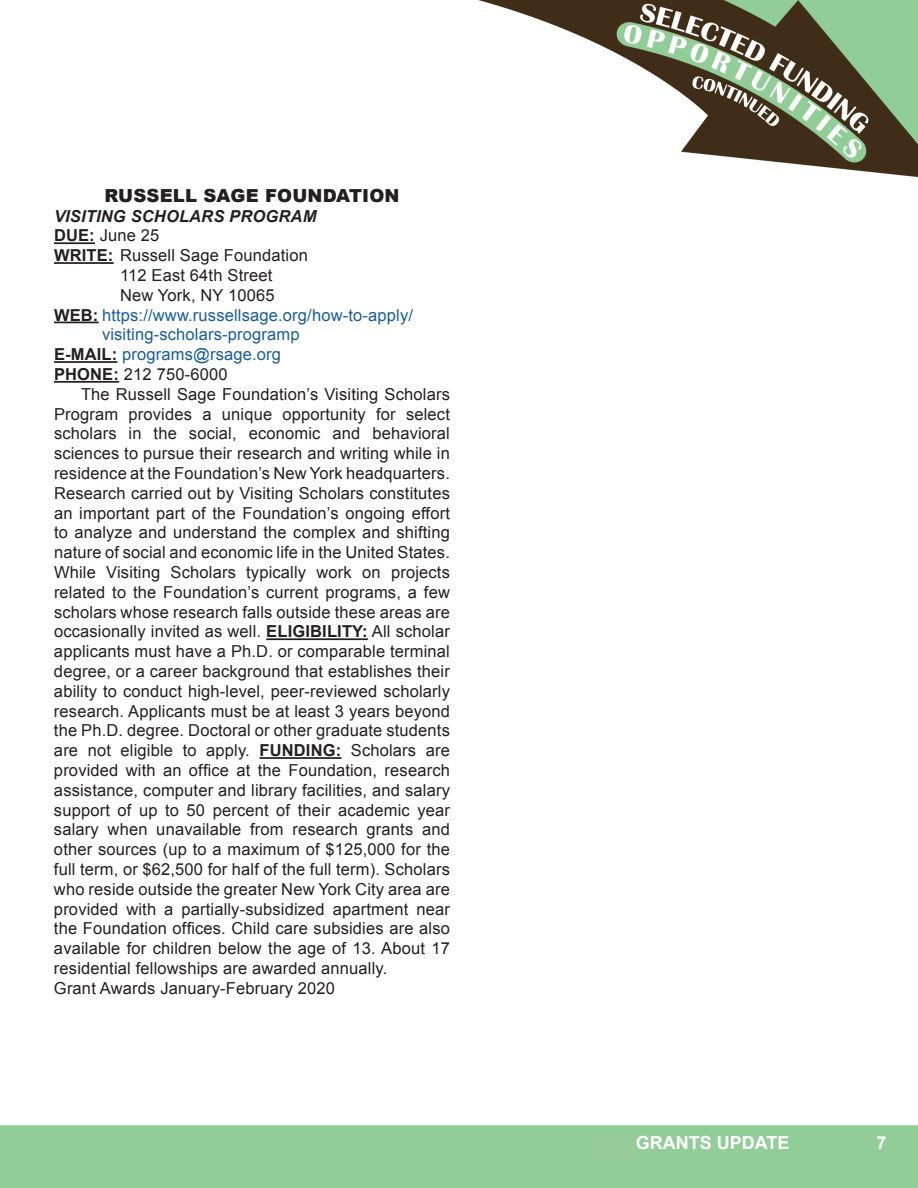
<style>
.page{position:relative;width:918px;height:1188px;background:#fff}
.page>*{position:absolute;margin:0;border:0;box-sizing:border-box;transform-origin:0 0}
.t1{font:900 18px "Arial";letter-spacing:.01em;color:#231f20}
.t2{font:700 18px "Arial";color:#fff}
.t3{font:16.5px "Arial";letter-spacing:.01em;color:#231f20}
.t4{font:16.5px "Arial";letter-spacing:.01em;color:#175d9e}
.t5{font:italic 700 16.5px "Arial";letter-spacing:.01em;color:#231f20}
.s1{font-weight:700}
.s2{font-weight:700;color:#231f20}
</style>
<div class="page">
<img style="left:0;top:0;width:918px;height:1188px">
<div style="left:594px;top:1135px;width:41px;height:24px;background:#97cc99"></div>
<div style="left:593px;top:1135px;width:43px;height:24px;border:2px solid #97cc99"></div>
<hr style="left:54px;top:242px;width:41px;height:2px;background:#231f20">
<hr style="left:54px;top:262px;width:60px;height:2px;background:#231f20">
<hr style="left:54px;top:322px;width:45px;height:1px;background:#231f20">
<hr style="left:54px;top:361px;width:63px;height:2px;background:#231f20">
<hr style="left:54px;top:381px;width:65px;height:2px;background:#231f20">
<hr style="left:266px;top:638px;width:102px;height:2px;background:#231f20">
<hr style="left:259px;top:757px;width:82px;height:2px;background:#231f20">
<p class="t1" style="left:104px;top:182px;width:297px">RUSSELL SAGE FOUNDATION</p>
<p class="t5" style="left:54px;top:207px;width:264px">VISITING SCHOLARS PROGRAM</p>
<p class="t3" style="left:54px;top:227px;width:107px"><span class="s1">DUE:</span> June 25</p>
<p class="t3" style="left:54px;top:246px;width:255px"><span class="s1">WRITE:</span> Russell Sage Foundation</p>
<p class="t3" style="left:120px;top:266px;width:154px">112 East 64th Street</p>
<p class="t3" style="left:120px;top:286px;width:156px">New York, NY 10065</p>
<p class="t4" style="left:54px;top:306px;width:361px"><span class="s2">WEB:</span> https://www.russellsage.org/how-to-apply/</p>
<p class="t4" style="left:102px;top:326px;width:199px">visiting-scholars-programp</p>
<p class="t4" style="left:54px;top:345px;width:229px"><span class="s2">E-MAIL:</span> programs@rsage.org</p>
<p class="t3" style="left:54px;top:365px;width:175px"><span class="s1">PHONE:</span> 212 750-6000</p>
<p class="t3" style="left:81px;top:385px;width:370px">The Russell Sage Foundation’s Visiting Scholars</p>
<p class="t3" style="left:54px;top:405px;width:397px">Program provides a unique opportunity for select</p>
<p class="t3" style="left:54px;top:425px;width:397px">scholars in the social, economic and behavioral</p>
<p class="t3" style="left:54px;top:444px;width:397px">sciences to pursue their research and writing while in</p>
<p class="t3" style="left:54px;top:464px;width:397px">residence at the Foundation’s New York headquarters.</p>
<p class="t3" style="left:54px;top:484px;width:397px">Research carried out by Visiting Scholars constitutes</p>
<p class="t3" style="left:54px;top:504px;width:397px">an important part of the Foundation’s ongoing effort</p>
<p class="t3" style="left:54px;top:524px;width:397px">to analyze and understand the complex and shifting</p>
<p class="t3" style="left:54px;top:543px;width:397px">nature of social and economic life in the United States.</p>
<p class="t3" style="left:54px;top:563px;width:397px">While Visiting Scholars typically work on projects</p>
<p class="t3" style="left:54px;top:583px;width:397px">related to the Foundation’s current programs, a few</p>
<p class="t3" style="left:54px;top:603px;width:397px">scholars whose research falls outside these areas are</p>
<p class="t3" style="left:54px;top:623px;width:397px">occasionally invited as well. <span class="s1">ELIGIBILITY:</span> All scholar</p>
<p class="t3" style="left:54px;top:642px;width:397px">applicants must have a Ph.D. or comparable terminal</p>
<p class="t3" style="left:54px;top:662px;width:397px">degree, or a career background that establishes their</p>
<p class="t3" style="left:54px;top:682px;width:397px">ability to conduct high-level, peer-reviewed scholarly</p>
<p class="t3" style="left:54px;top:702px;width:397px">research. Applicants must be at least 3 years beyond</p>
<p class="t3" style="left:54px;top:722px;width:397px">the Ph.D. degree. Doctoral or other graduate students</p>
<p class="t3" style="left:54px;top:741px;width:397px">are not eligible to apply. <span class="s1">FUNDING:</span> Scholars are</p>
<p class="t3" style="left:54px;top:761px;width:397px">provided with an office at the Foundation, research</p>
<p class="t3" style="left:54px;top:781px;width:397px">assistance, computer and library facilities, and salary</p>
<p class="t3" style="left:54px;top:801px;width:397px">support of up to 50 percent of their academic year</p>
<p class="t3" style="left:54px;top:821px;width:397px">salary when unavailable from research grants and</p>
<p class="t3" style="left:54px;top:840px;width:397px">other sources (up to a maximum of $125,000 for the</p>
<p class="t3" style="left:54px;top:860px;width:397px">full term, or $62,500 for half of the full term). Scholars</p>
<p class="t3" style="left:54px;top:880px;width:397px">who reside outside the greater New York City area are</p>
<p class="t3" style="left:54px;top:900px;width:397px">provided with a partially-subsidized apartment near</p>
<p class="t3" style="left:54px;top:920px;width:397px">the Foundation offices. Child care subsidies are also</p>
<p class="t3" style="left:54px;top:939px;width:397px">available for children below the age of 13. About 17</p>
<p class="t3" style="left:54px;top:959px;width:335px">residential fellowships are awarded annually.</p>
<p class="t3" style="left:54px;top:979px;width:283px">Grant Awards January-February 2020</p>
<p class="t2" style="left:609px;top:1133px;width:182px">1. GRANTS UPDATE</p>
<p class="t2" style="left:876px;top:1133px;width:12px">7</p>
</div>
